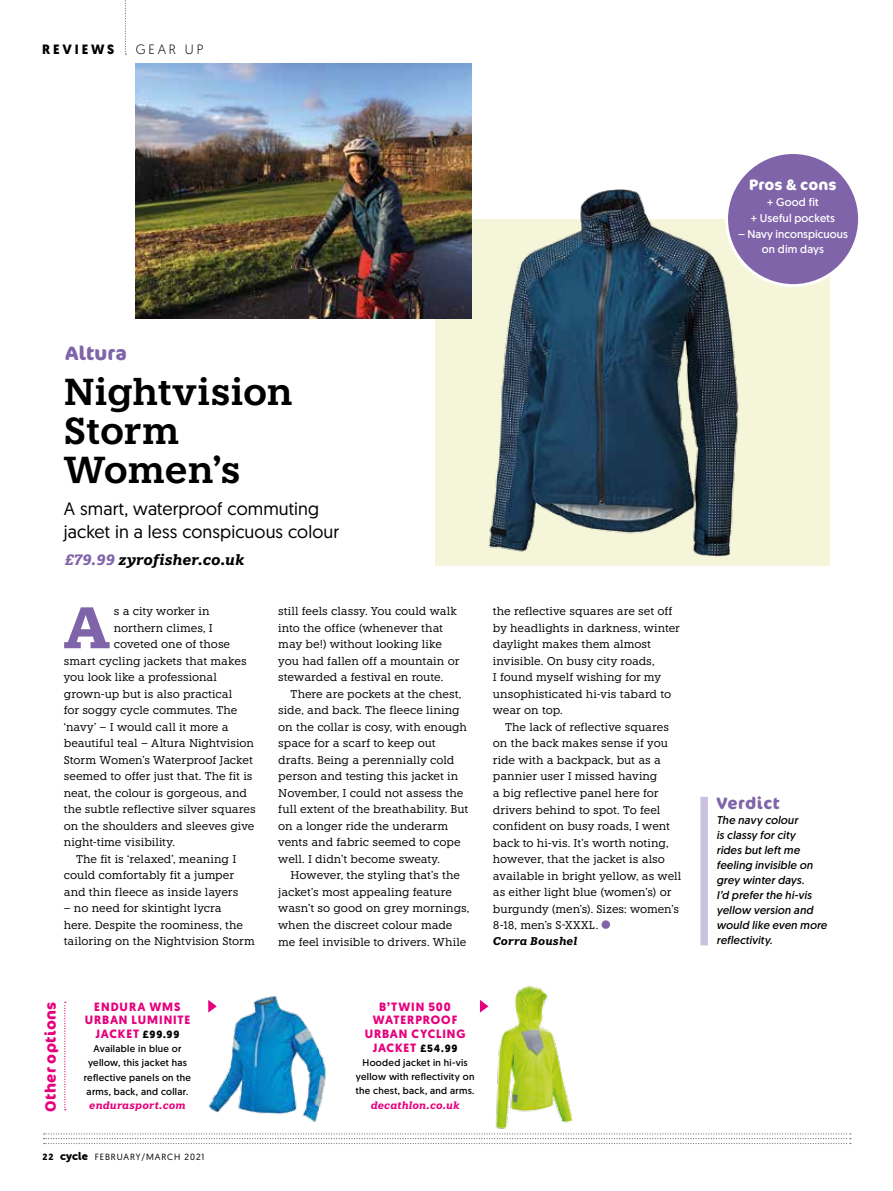
<style>
.page{position:relative;width:893px;height:1191px;background:#fff}
.page>*{position:absolute;margin:0;border:0;box-sizing:border-box;transform-origin:0 0}
.t1{font:700 58.35px "Knile";color:#8064a9}
.t2{font:600 37.5px/39px "Knile";letter-spacing:-.005em;color:#000}
.t3{font:700 19.5px "Cocon Pro";letter-spacing:.01em;color:#8064a9}
.t4{font:18px/22.5px "Geomanist";letter-spacing:.005em;color:#000}
.t5{font:700 16.5px "Cocon Pro";letter-spacing:.03em;color:#8064a9}
.t6{font:italic 700 15px "Knile";letter-spacing:.005em;color:#000}
.t7{font:700 15px "Cocon Pro";letter-spacing:.025em;color:#e6007d}
.t8{font:700 15px "Cocon Pro";letter-spacing:.015em;color:#fff}
.t9{font:700 13.5px "Geomanist";letter-spacing:.21em;color:#000}
.t10{font:300 13.5px "Geomanist";letter-spacing:.21em;color:#000}
.t11{font:700 12px/13.5px "Geomanist";letter-spacing:.07em;color:#e6007d;text-align:center}
.t12{font:11.25px/16.5px "Knile";letter-spacing:-.005em;color:#000}
.t13{font:italic 11.25px/15px "Geomanist";letter-spacing:.015em;color:#000}
.t14{font:11.25px/15.8px "Geomanist";letter-spacing:.01em;color:#fff;text-align:center}
.t15{font:italic 700 11.25px "Knile";letter-spacing:.01em;color:#000}
.t16{font:italic 700 10.5px "Knile";letter-spacing:.015em;color:#e6007d}
.t17{font:9.75px/14.2px "Geomanist";letter-spacing:.03em;color:#000;text-align:center}
.t18{font:9px "Geomanist";letter-spacing:.1em;color:#000}
.s1{color:#8064a9}
.s2{font-size:10.5px;color:#000}
.s3{font-weight:700}
.s4{font-family:"Museo Sans Rounded 900";font-size:11.25px}
</style>
<div class="page">
<svg style="left:44px;top:1133px;width:807px;height:11px"></svg>
<svg style="left:125px;top:0;width:1px;height:55px"></svg>
<div style="left:700px;top:797px;width:8px;height:148px;background:#cac0e0"></div>
<div style="left:435px;top:219px;width:395px;height:346px;background:#f5f5d9"></div>
<img style="left:135px;top:64px;width:337px;height:254px">
<img style="left:472px;top:189px;width:339px;height:377px">
<img style="left:480px;top:986px;width:93px;height:143px">
<img style="left:208px;top:996px;width:118px;height:127px">
<div style="left:602px;top:920px;width:8px;height:9px;background:#8064a9;border-radius:50%"></div>
<div style="left:726px;top:152px;width:134px;height:134px;background:#8064a9;border-radius:50%"></div>
<div style="left:725px;top:151px;width:136px;height:136px;border:3px solid #fff;border-radius:50%"></div>
<svg style="left:64px;top:1001px;width:2px;height:109px"></svg>
<svg style="left:208px;top:999px;width:9px;height:13px"></svg>
<svg style="left:480px;top:999px;width:8px;height:13px"></svg>
<p class="t9" style="left:42px;top:40px;width:74px">REVIEWS</p>
<p class="t10" style="left:136px;top:41px;width:69px">GEAR UP</p>
<h3 class="t8" style="left:749px;top:175px;width:89px">Pros &amp; cons</h3>
<p class="t14" style="left:751px;top:194px;width:86px">+ Good fit<br>+ Useful pockets</p>
<p class="t14" style="left:738px;top:225px;width:111px">– Navy inconspicuous on dim days</p>
<h3 class="t3" style="left:66px;top:340px;width:63px">Altura</h3>
<h2 class="t2" style="left:64px;top:372px;width:231px">Nightvision<br>Storm<br>Women’s</h2>
<h3 class="t4" style="left:64px;top:497px;width:277px">A smart, waterproof commuting jacket in a less conspicuous colour</h3>
<h3 class="t6" style="left:65px;top:551px;width:181px"><span class="s1">£79.99</span> zyrofisher.co.uk</h3>
<h1 class="t1" style="left:64px;top:590px;width:48px">A</h1>
<p class="t12" style="left:114px;top:603px;width:97px">s a city worker in</p>
<p class="t12" style="left:114px;top:619px;width:101px">northern climes, I</p>
<p class="t12" style="left:114px;top:636px;width:118px">coveted one of those</p>
<p class="t12" style="left:64px;top:652px;width:184px">smart cycling jackets that makes</p>
<p class="t12" style="left:64px;top:669px;width:155px">you look like a professional</p>
<p class="t12" style="left:64px;top:685px;width:170px">grown-up but is also practical</p>
<p class="t12" style="left:64px;top:702px;width:175px">for soggy cycle commutes. The</p>
<p class="t12" style="left:64px;top:718px;width:166px">‘navy’ – I would call it more a</p>
<p class="t12" style="left:64px;top:735px;width:192px">beautiful teal – Altura Nightvision</p>
<p class="t12" style="left:64px;top:751px;width:191px">Storm Women’s Waterproof Jacket</p>
<p class="t12" style="left:64px;top:768px;width:190px">seemed to offer just that. The fit is</p>
<p class="t12" style="left:64px;top:784px;width:185px">neat, the colour is gorgeous, and</p>
<p class="t12" style="left:64px;top:801px;width:193px">the subtle reflective silver squares</p>
<p class="t12" style="left:64px;top:817px;width:192px">on the shoulders and sleeves give</p>
<p class="t12" style="left:64px;top:834px;width:113px">night-time visibility.</p>
<p class="t12" style="left:76px;top:850px;width:162px">The fit is ‘relaxed’, meaning I</p>
<p class="t12" style="left:64px;top:867px;width:172px">could comfortably fit a jumper</p>
<p class="t12" style="left:64px;top:883px;width:176px">and thin fleece as inside layers</p>
<p class="t12" style="left:64px;top:900px;width:193px">– no need for skintight lycra<br>here. Despite the roominess, the tailoring on the Nightvision Storm</p>
<p class="t12" style="left:278px;top:603px;width:183px">still feels classy. You could walk into the office (whenever that may be!) without looking like you had fallen off a mountain or stewarded a festival en route.</p>
<p class="t12" style="left:278px;top:685px;width:192px;text-indent:12px">There are pockets at the chest, side, and back. The fleece lining on the collar is cosy, with enough space for a scarf to keep out drafts. Being a perennially cold person and testing this jacket in<br>November, I could not assess the full extent of the breathability. But on a longer ride the underarm vents and fabric seemed to cope well. I didn’t become sweaty.</p>
<p class="t12" style="left:278px;top:867px;width:193px;text-indent:12px">However, the styling that’s the jacket’s most appealing feature wasn’t so good on grey mornings, when the discreet colour made me feel invisible to drivers. While</p>
<p class="t12" style="left:493px;top:603px;width:188px">the reflective squares are set off by headlights in darkness, winter daylight makes them almost invisible. On busy city roads,<br>I found myself wishing for my unsophisticated hi-vis tabard to wear on top.</p>
<p class="t12" style="left:493px;top:718px;width:190px;text-indent:12px">The lack of reflective squares on the back makes sense if you ride with a backpack, but as a pannier user I missed having<br>a big reflective panel here for drivers behind to spot. To feel confident on busy roads, I went back to hi-vis. It’s worth noting, however, that the jacket is also available in bright yellow, as well as either light blue (women’s) or burgundy (men’s). Sizes: women’s<br>8-18, men’s S-XXXL.</p>
<p class="t15" style="left:493px;top:934px;width:86px">Corra Boushel</p>
<h3 class="t7" style="left:40px;top:1112px;width:112px;rotate:-90deg">Other options</h3>
<p class="t11" style="left:85px;top:999px;width:107px">ENDURA WMS<br>URBAN LUMINITE<br>JACKET <span class="s2">£99.99</span></p>
<p class="t17" style="left:84px;top:1041px;width:109px">Available in blue or yellow, this jacket has reflective panels on the arms, back, and collar.</p>
<p class="t16" style="left:89px;top:1098px;width:98px">endurasport.com</p>
<p class="t18" style="left:43px;top:1150px;width:163px"><span class="s3">22</span> <span class="s4">cycle</span> FEBRUARY/MARCH 2021</p>
<p class="t11" style="left:365px;top:1000px;width:102px">B’TWIN 500<br>WATERPROOF<br>URBAN CYCLING<br>JACKET <span class="s2">£54.99</span></p>
<p class="t17" style="left:356px;top:1055px;width:120px">Hooded jacket in hi-vis yellow with reflectivity on the chest, back, and arms.</p>
<p class="t16" style="left:371px;top:1098px;width:90px">decathlon.co.uk</p>
<h3 class="t5" style="left:716px;top:792px;width:65px">Verdict</h3>
<p class="t13" style="left:716px;top:812px;width:112px">The navy colour<br>is classy for city<br>rides but left me feeling invisible on grey winter days.<br>I’d prefer the hi-vis yellow version and would like even more reflectivity.</p>
</div>
